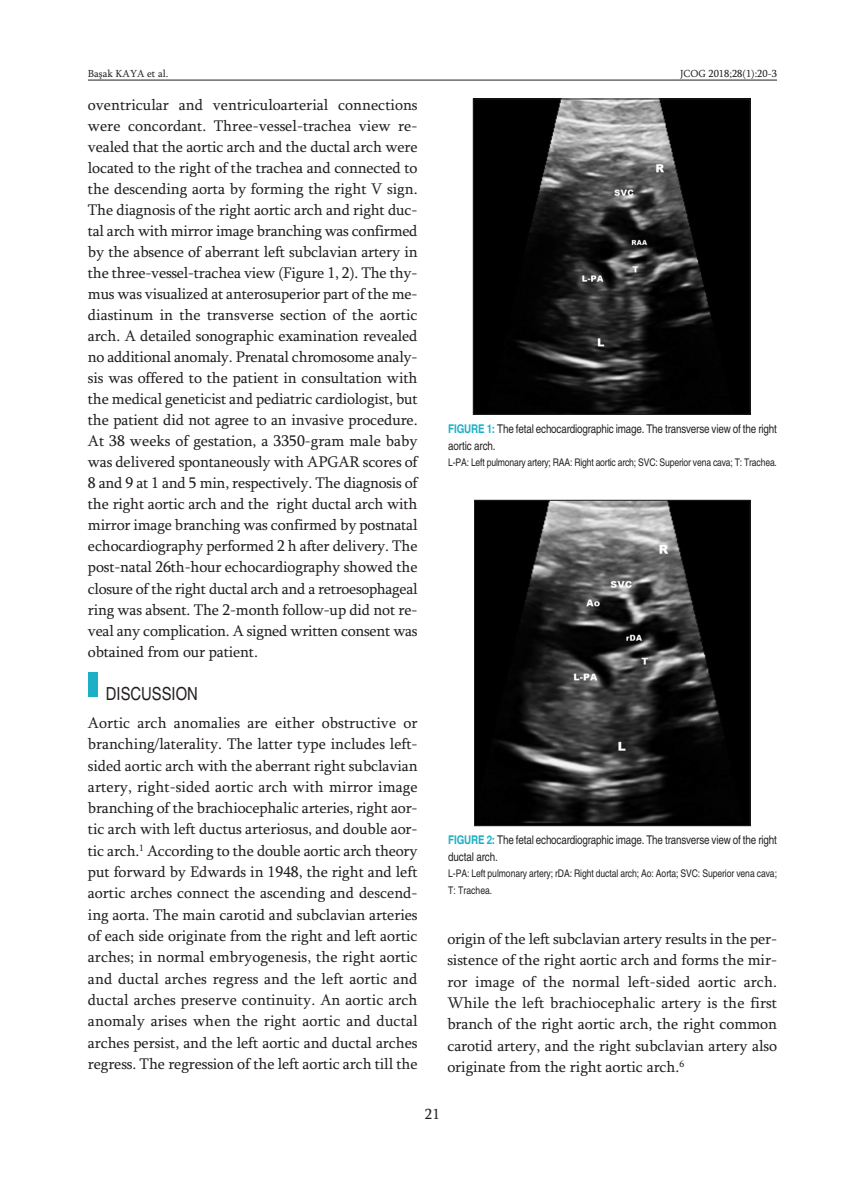
<style>
.page{position:relative;width:865px;height:1197px;background:#fff}
.page>*{position:absolute;margin:0;border:0;box-sizing:border-box;transform-origin:0 0}
.t1{font:condensed 18px "Helvetica";color:#231f20}
.t2{font:15.75px/21px "Sylfaen";letter-spacing:-.005em;color:#231f20;text-align:justify}
.t3{font:15px "Sylfaen";color:#231f20}
.t4{font:condensed 12px/16.5px "Helvetica";letter-spacing:-.015em;color:#231f20}
.t5{font:condensed 10.5px/16.5px "Helvetica";letter-spacing:-.01em;color:#231f20}
.t6{font:10.5px "Sylfaen";color:#231f20}
.s1{font-weight:700;color:#1cafc6}
</style>
<div class="page">
<hr style="left:88px;top:80px;width:689px;height:1px;background:#231f20">
<div style="left:88px;top:671px;width:9px;height:25px;background:#1cafc6"></div>
<img style="left:475px;top:101px;width:273px;height:312px">
<div style="left:473px;top:99px;width:277px;height:316px;border:1px solid #231f20"></div>
<img style="left:476px;top:502px;width:272px;height:322px">
<div style="left:474px;top:500px;width:276px;height:326px;border:1px solid #231f20"></div>
<p class="t6" style="left:88px;top:67px;width:82px">Başak KAYA et al.</p>
<p class="t6" style="left:680px;top:67px;width:98px">JCOG 2018;28(1):20-3</p>
<p class="t2" style="left:88px;top:94px;width:331px">oventricular and ventriculoarterial connections were concordant. Three-vessel-trachea view re&shy;vealed that the aortic arch and the ductal arch were located to the right of the trachea and connected to the descending aorta by forming the right V sign.<br>The diagnosis of the right aortic arch and right duc&shy;tal arch with mirror image branching was confirmed by the absence of aberrant left subclavian artery in the three-vessel-trachea view (Figure 1, 2). The thy&shy;mus was visualized at anterosuperior part of the me&shy;diastinum in the transverse section of the aortic arch. A detailed sonographic examination revealed no additional anomaly. Prenatal chromosome analy&shy;sis was offered to the patient in consultation with the medical geneticist and pediatric cardiologist, but the patient did not agree to an invasive procedure.<br>At 38 weeks of gestation, a 3350-gram male baby was delivered spontaneously with APGAR scores of 8 and 9 at 1 and 5 min, respectively. The diagnosis of the right aortic arch and the right ductal arch with mirror image branching was confirmed by postnatal echocardiography performed 2 h after delivery. The post-natal 26th-hour echocardiography showed the closure of the right ductal arch and a retroesophageal ring was absent. The 2-month follow-up did not re&shy;veal any complication. A signed written consent was obtained from our patient.</p>
<p class="t1" style="left:106px;top:683px;width:93px">DISCUSSION</p>
<p class="t2" style="left:88px;top:711px;width:331px">Aortic arch anomalies are either obstructive or branching/laterality. The latter type includes left&shy;sided aortic arch with the aberrant right subclavian artery, right-sided aortic arch with mirror image branching of the brachiocephalic arteries, right aor&shy;tic arch with left ductus arteriosus, and double aor&shy;tic arch.<sup>1</sup> According to the double aortic arch theory put forward by Edwards in 1948, the right and left aortic arches connect the ascending and descend&shy;ing aorta. The main carotid and subclavian arteries of each side originate from the right and left aortic arches; in normal embryogenesis, the right aortic and ductal arches regress and the left aortic and ductal arches preserve continuity. An aortic arch anomaly arises when the right aortic and ductal arches persist, and the left aortic and ductal arches regress. The regression of the left aortic arch till the</p>
<p class="t4" style="left:448px;top:420px;width:330px"><span class="s1">FIGURE 1:</span> The fetal echocardiographic image. The transverse view of the right aortic arch.</p>
<p class="t5" style="left:448px;top:454px;width:330px">L-PA: Left pulmonary artery; RAA: Right aortic arch; SVC: Superior vena cava; T: Trachea.</p>
<p class="t4" style="left:448px;top:832px;width:330px"><span class="s1">FIGURE 2:</span> The fetal echocardiographic image. The transverse view of the right ductal arch.</p>
<p class="t5" style="left:448px;top:865px;width:330px">L-PA: Left pulmonary artery; rDA: Right ductal arch; Ao: Aorta; SVC: Superior vena cava;<br>T: Trachea.</p>
<p class="t2" style="left:447px;top:927px;width:331px">origin of the left subclavian artery results in the per&shy;sistence of the right aortic arch and forms the mir&shy;ror image of the normal left-sided aortic arch.<br>While the left brachiocephalic artery is the first branch of the right aortic arch, the right common carotid artery, and the right subclavian artery also originate from the right aortic arch.<sup>6</sup></p>
<p class="t3" style="left:425px;top:1104px;width:16px">21</p>
</div>
